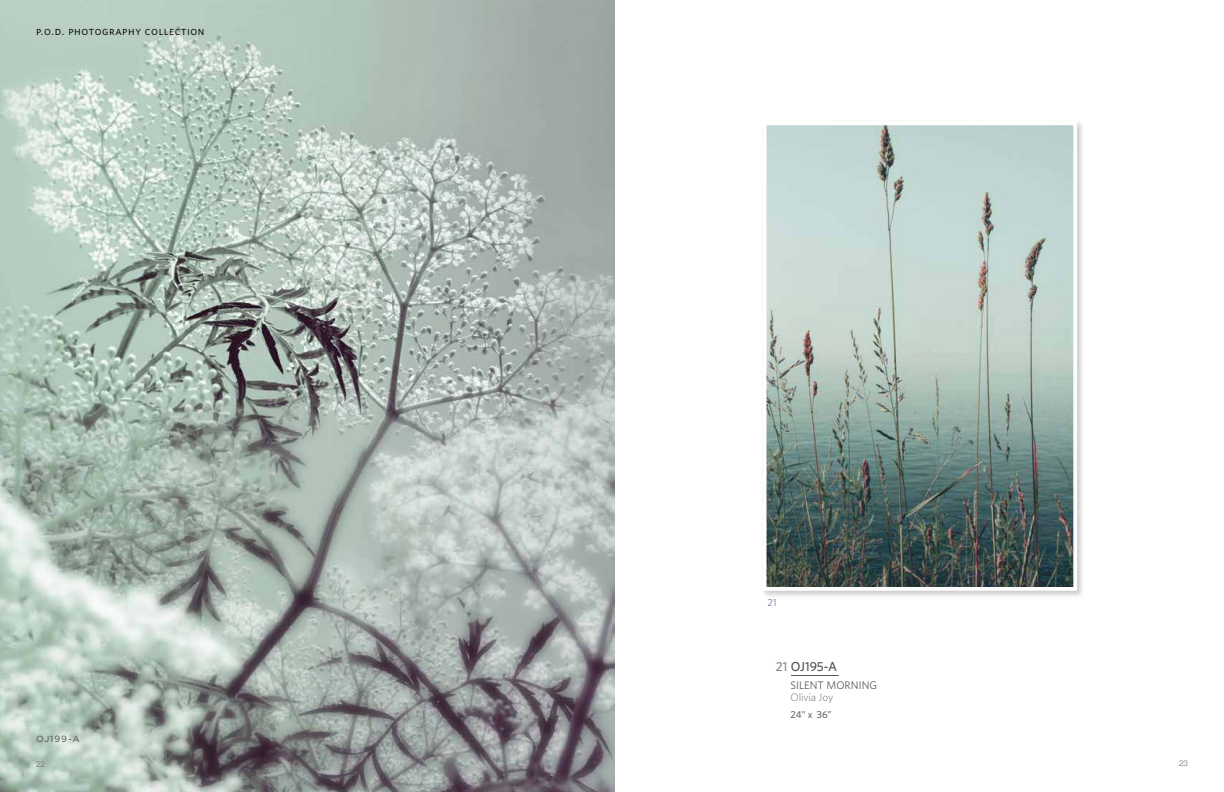
<style>
.page{position:relative;width:1224px;height:792px;background:#fff}
.page>*{position:absolute;margin:0;border:0;box-sizing:border-box;transform-origin:0 0}
.t1{font:500 13px "Whitney";color:#4d4d4f}
.t2{font:12px "Whitney HTF Book SC";letter-spacing:.05em;color:#000}
.t3{font:11px "Whitney";letter-spacing:.005em;color:#58595b}
.t4{font:300 11px "Whitney";letter-spacing:-.01em;color:#6d6e71}
.t5{font:500 10px "Whitney";color:#636466}
.t6{font:10px "Whitney";color:#808285}
.t7{font:300 10px "Whitney";color:#314676}
.t8{font:9px "Gotham";letter-spacing:.105em;color:#4d4d4f}
.t9{font:300 8px "Helvetica Neue";color:#636466}
.s1{color:#808285}
</style>
<div class="page">
<img style="left:0;top:0;width:614px;height:792px">
<div style="left:761px;top:119px;width:324px;height:480px;background:#000;opacity:.21"></div>
<img style="left:768px;top:127px;width:304px;height:459px">
<div style="left:763px;top:122px;width:314px;height:469px;border:4px solid #fff"></div>
<hr style="left:791px;top:675px;width:48px;height:1px;background:#58595b">
<p class="t2" style="left:36px;top:24px;width:170px">p.o.d. photography collection</p>
<p class="t6" style="left:117px;top:523px;width:15px">24.</p>
<p class="t8" style="left:36px;top:733px;width:45px">OJ199-A</p>
<p class="t7" style="left:768px;top:595px;width:11px">21</p>
<p class="t1" style="left:776px;top:658px;width:63px"><span class="s1">21</span> OJ195-A</p>
<p class="t3" style="left:790px;top:678px;width:88px">SILENT MORNING</p>
<p class="t4" style="left:790px;top:690px;width:44px">Olivia Joy</p>
<p class="t5" style="left:790px;top:708px;width:43px">24" x 36”</p>
<p class="t9" style="left:36px;top:757px;width:10px">22</p>
<p class="t9" style="left:1179px;top:757px;width:10px">23</p>
</div>
